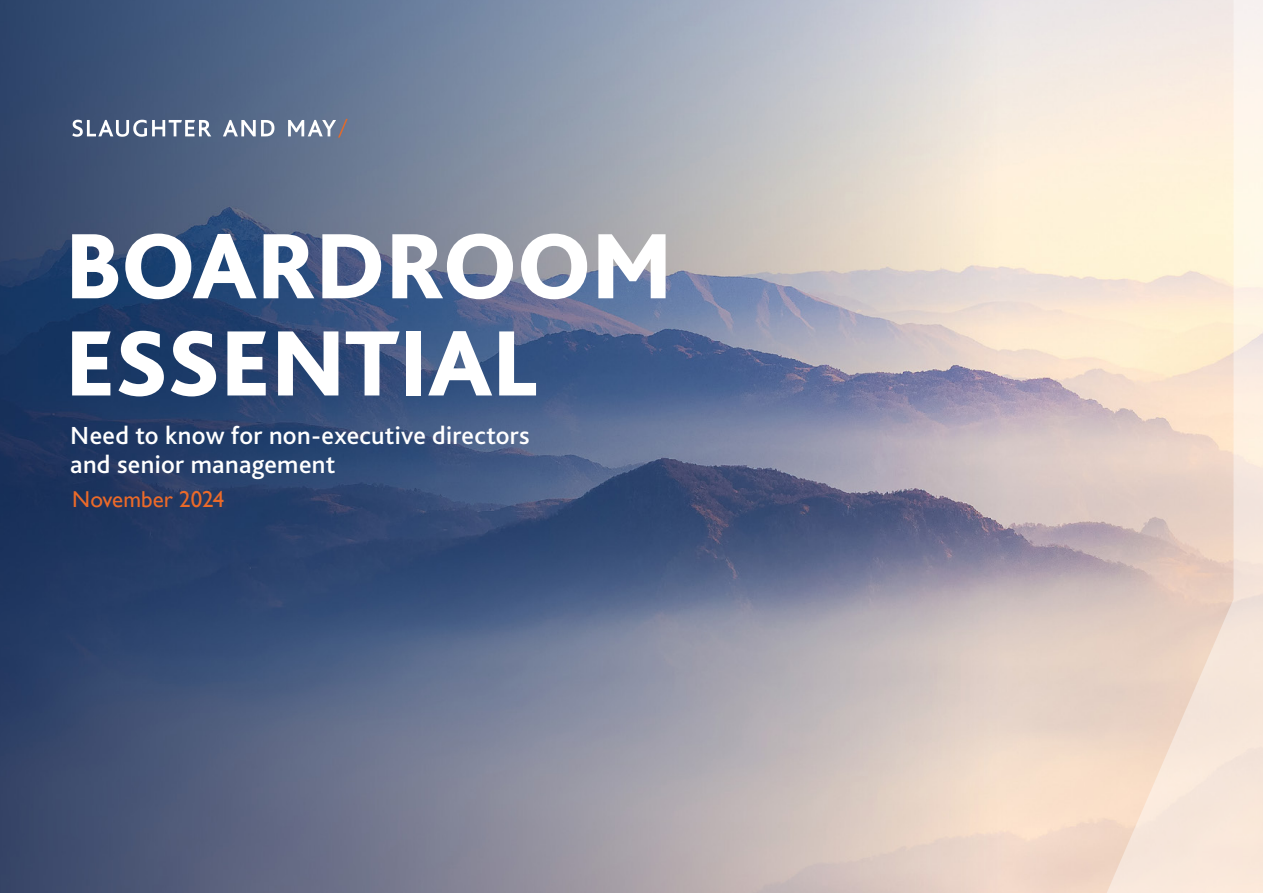
<style>
.page{position:relative;width:1263px;height:893px;background:#fff}
.page>*{position:absolute;margin:0;border:0;box-sizing:border-box;transform-origin:0 0}
.t1{font:800 97.2px/97.2px "Bliss Pro";letter-spacing:-.01em;color:#fff}
.t2{font:500 25.95px/29.5px "Bliss Pro";letter-spacing:.01em;color:#fff}
.t3{font:22.95px "Gill Sans";color:#eb6a29}
</style>
<div class="page">
<img style="left:1233px;top:0;width:30px;height:893px">
<img style="left:0;top:0;width:1233px;height:893px">
<svg style="left:72px;top:120px;width:139px;height:17px"></svg>
<svg style="left:223px;top:120px;width:51px;height:16px"></svg>
<svg style="left:288px;top:119px;width:60px;height:19px"></svg>
<h1 class="t1" style="left:65px;top:215px;width:609px">BOARDROOM<br>ESSENTIAL</h1>
<p class="t2" style="left:70px;top:420px;width:461px">Need to know for non-executive directors and senior management</p>
<p class="t3" style="left:72px;top:486px;width:154px">November 2024</p>
</div>
